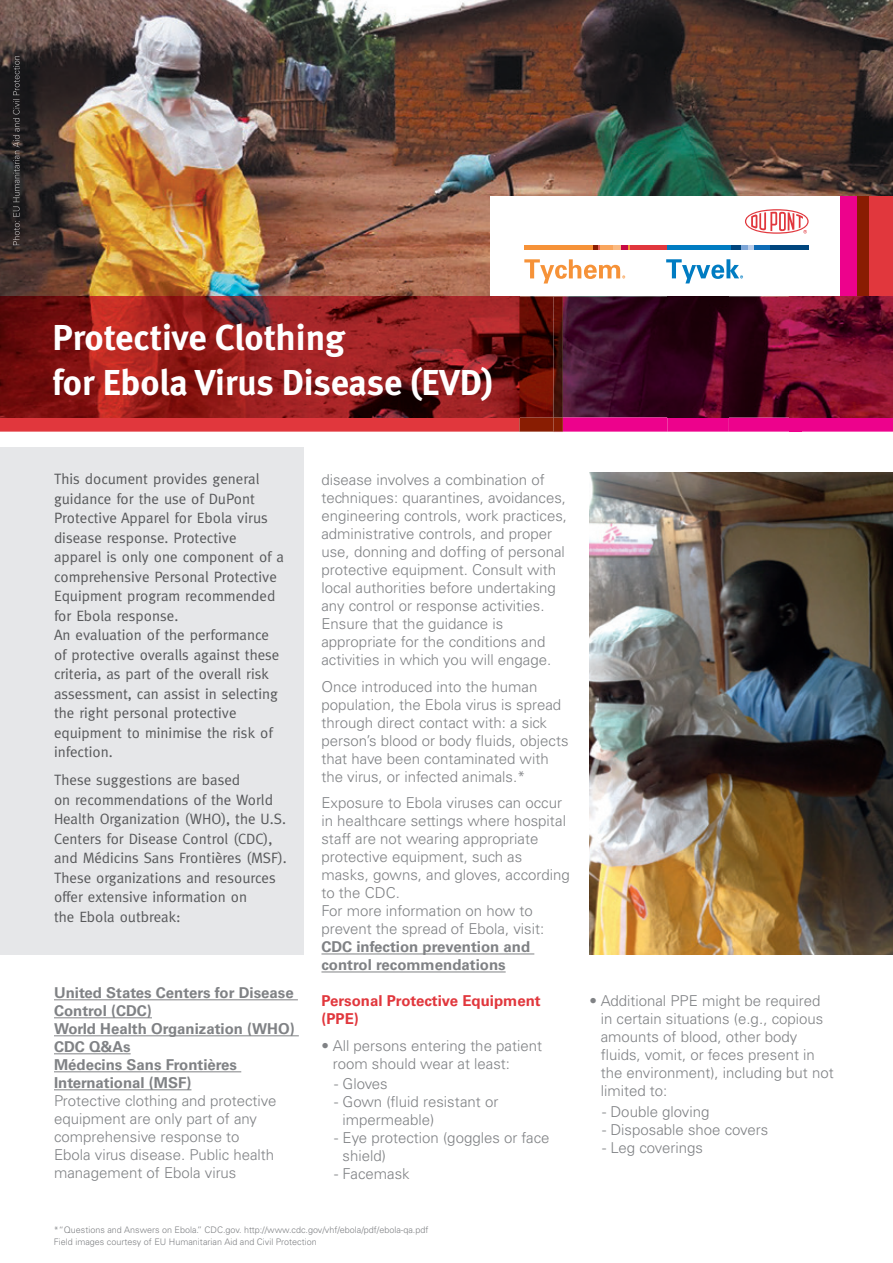
<style>
.page{position:relative;width:893px;height:1263px;background:#fff}
.page>*{position:absolute;margin:0;border:0;box-sizing:border-box;transform-origin:0 0}
.t1{font:36px/45px "Meta Bold CE";color:#fff}
.t2{font:300 15px/18px "Univers CE";color:#808285}
.t3{font:15px/19.5px "Meta";color:#57585a}
.t4{font:700 15px/18px "Univers CE";color:#808285}
.t5{font:700 15px/18px "Univers CE";color:#e1373d}
.t6{font:300 9px/12px "Univers CE";color:#808285}
</style>
<div class="page">
<div style="left:0;top:448px;width:304px;height:507px;background:#e6e7e9"></div>
<img style="left:0;top:0;width:893px;height:297px">
<img style="left:0;top:297px;width:790px;height:120px">
<img style="left:790px;top:297px;width:103px;height:120px">
<svg style="left:0;top:417px;width:893px;height:15px;background:#dc2759"></svg>
<img style="left:553px;top:297px;width:10px;height:120px">
<div style="left:868px;top:196px;width:25px;height:100px;background:#e1373d"></div>
<div style="left:856px;top:196px;width:12px;height:100px;background:#891c02"></div>
<div style="left:839px;top:196px;width:12px;height:100px;background:#ed028c"></div>
<div style="left:845px;top:196px;width:12px;height:100px;background:#ed028c"></div>
<div style="left:490px;top:196px;width:350px;height:100px;background:#fff"></div>
<svg style="left:745px;top:209px;width:64px;height:25px"></svg>
<hr style="left:666px;top:245px;width:65px;height:4px;background:#007cc2">
<hr style="left:770px;top:245px;width:39px;height:4px;background:#00467e">
<hr style="left:731px;top:245px;width:10px;height:4px;background:#00467e">
<svg style="left:741px;top:245px;width:13px;height:4px"></svg>
<hr style="left:754px;top:245px;width:16px;height:4px;background:#0d6cb6">
<svg style="left:666px;top:259px;width:77px;height:24px"></svg>
<svg style="left:620px;top:245px;width:10px;height:4px"></svg>
<svg style="left:524px;top:259px;width:101px;height:24px"></svg>
<hr style="left:524px;top:245px;width:69px;height:4px;background:#f69238">
<hr style="left:630px;top:245px;width:36px;height:4px;background:#e1373d">
<svg style="left:613px;top:245px;width:7px;height:4px"></svg>
<hr style="left:598px;top:245px;width:15px;height:4px;background:#f9a55d">
<svg style="left:593px;top:245px;width:6px;height:4px"></svg>
<hr style="left:54px;top:999px;width:244px;height:1px;background:#808285">
<hr style="left:54px;top:1017px;width:98px;height:1px;background:#808285">
<hr style="left:54px;top:1035px;width:245px;height:1px;background:#808285">
<hr style="left:54px;top:1053px;width:77px;height:1px;background:#808285">
<hr style="left:54px;top:1071px;width:187px;height:1px;background:#808285">
<hr style="left:54px;top:1089px;width:137px;height:1px;background:#808285">
<hr style="left:321px;top:953px;width:213px;height:1px;background:#808285">
<hr style="left:321px;top:971px;width:185px;height:1px;background:#808285">
<img style="left:13px;top:56px;width:7px;height:189px">
<img style="left:589px;top:472px;width:304px;height:483px">
<h1 class="t1" style="left:52px;top:315px;width:442px">Protective Clothing<br>for Ebola Virus Disease (EVD)</h1>
<p class="t3" style="left:54px;top:469px;width:232px">This document provides general guidance for the use of DuPont<br>Protective Apparel for Ebola virus disease response. Protective apparel is only one component of a comprehensive Personal Protective<br>Equipment program recommended for Ebola response.<br>An evaluation of the performance of protective overalls against these criteria, as part of the overall risk assessment, can assist in selecting the right personal protective equipment to minimise the risk of infection.</p>
<p class="t3" style="left:54px;top:770px;width:234px">These suggestions are based<br>on recommendations of the World<br>Health Organization (WHO), the U.S.<br>Centers for Disease Control (CDC), and Médicins Sans Frontières (MSF).<br>These organizations and resources offer extensive information on<br>the Ebola outbreak:</p>
<p class="t4" style="left:54px;top:984px;width:242px">United States Centers for Disease<br>Control (CDC)<br>World Health Organization (WHO)<br>CDC Q&amp;As<br>Médecins Sans Frontières<br>International (MSF)</p>
<p class="t2" style="left:54px;top:1092px;width:224px">Protective clothing and protective equipment are only part of any comprehensive response to<br>Ebola virus disease. Public health management of Ebola virus</p>
<p class="t2" style="left:321px;top:471px;width:247px">disease involves a combination of techniques: quarantines, avoidances, engineering controls, work practices, administrative controls, and proper use, donning and doffing of personal protective equipment. Consult with local authorities before undertaking any control or response activities.<br>Ensure that the guidance is appropriate for the conditions and activities in which you will engage.</p>
<p class="t2" style="left:321px;top:678px;width:249px">Once introduced into the human population, the Ebola virus is spread through direct contact with: a sick person’s blood or body fluids, objects that have been contaminated with the virus, or infected animals.*</p>
<p class="t2" style="left:321px;top:794px;width:250px">Exposure to Ebola viruses can occur in healthcare settings where hospital staff are not wearing appropriate protective equipment, such as masks, gowns, and gloves, according to the CDC.<br>For more information on how to prevent the spread of Ebola, visit:</p>
<p class="t4" style="left:321px;top:939px;width:210px">CDC infection prevention and control recommendations</p>
<p class="t5" style="left:321px;top:993px;width:221px">Personal Protective Equipment (PPE)</p>
<p class="t2" style="left:333px;top:1037px;width:211px;text-indent:-11px">• All persons entering the patient room should wear at least:</p>
<p class="t2" style="left:334px;top:1075px;width:55px">- Gloves</p>
<p class="t2" style="left:343px;top:1093px;width:157px;text-indent:-8px">- Gown (fluid resistant or impermeable)</p>
<p class="t2" style="left:343px;top:1129px;width:208px;text-indent:-8px">- Eye protection (goggles or face shield)</p>
<p class="t2" style="left:334px;top:1165px;width:77px">- Facemask</p>
<p class="t6" style="left:54px;top:1223px;width:376px">*“Questions and Answers on Ebola.” CDC.gov. http://www.cdc.gov/vhf/ebola/pdf/ebola-qa.pdf<br>Field images courtesy of EU Humanitarian Aid and Civil Protection</p>
<p class="t2" style="left:601px;top:992px;width:235px;text-indent:-11px">• Additional PPE might be required in certain situations (e.g., copious amounts of blood, other body fluids, vomit, or feces present in the environment), including but not limited to:</p>
<p class="t2" style="left:602px;top:1102px;width:109px">- Double gloving</p>
<p class="t2" style="left:602px;top:1120px;width:168px">- Disposable shoe covers</p>
<p class="t2" style="left:602px;top:1138px;width:102px">- Leg coverings</p>
</div>
